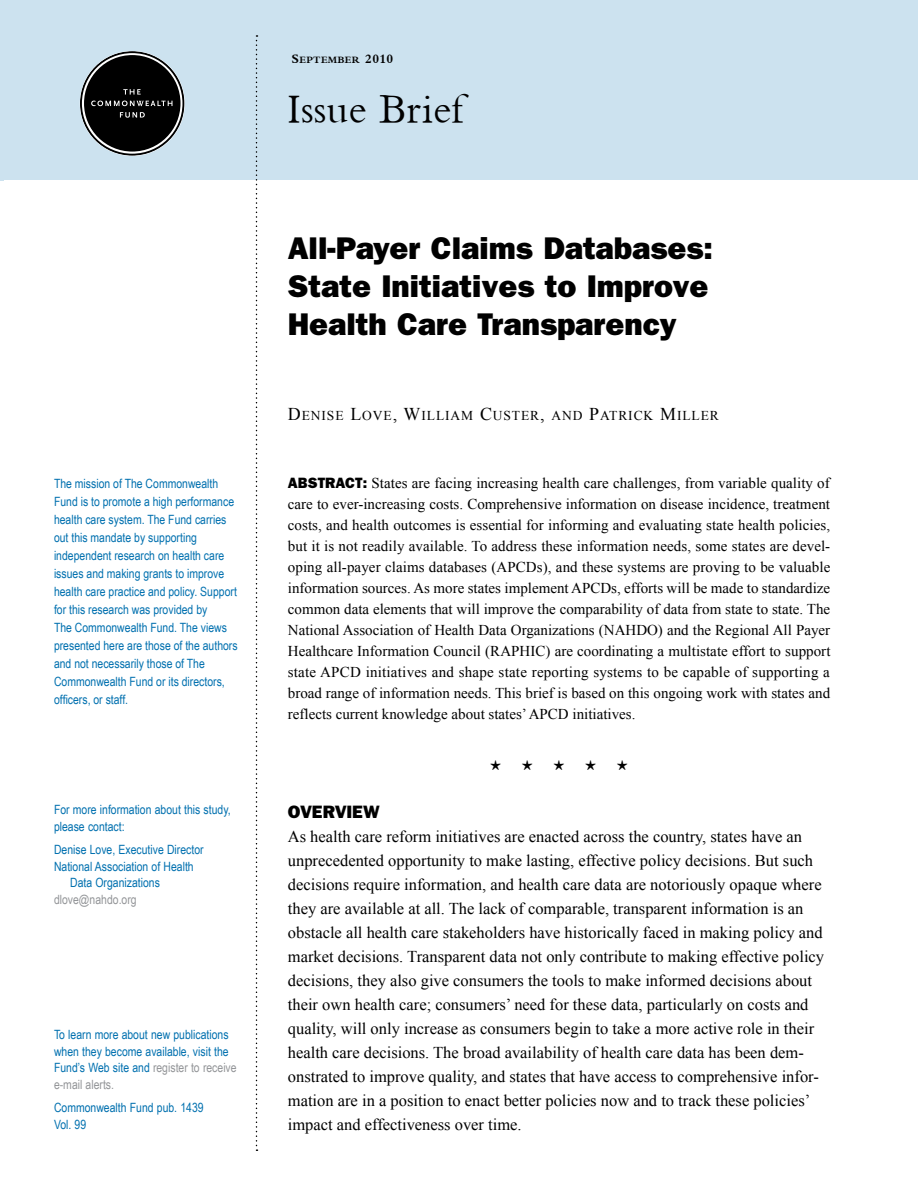
<style>
.page{position:relative;width:918px;height:1188px;background:#fff}
.page>*{position:absolute;margin:0;border:0;box-sizing:border-box;transform-origin:0 0}
.t1{font:42px "Bembo";color:#000}
.Issue_Brief_Title{font:31.5px/37.8px "ITC Franklin Gothic Std Hvy";color:#000}
.Head_A_-_Franklin{font:18px "ITC Franklin Gothic Std Hvy";color:#000}
.BT_-_Times_IB{font:16.5px/24px "Times New Roman";color:#000}
.BT_-_Abstract_text{font:15px/21px "Times New Roman";color:#000;text-align:justify}
.Authors_names{font:13.5px "Times New Roman";letter-spacing:.065em;color:#000}
.t2{font:12.75px/18px "Arial Narrow";color:#0070af}
.t3{font:12.75px "Arial Narrow";color:#939598}
.t4{font:700 10.2px "Bembo";letter-spacing:.035em;color:#000}
.s1{color:#939598}
.s2{font-size:13.5px}
.s3{font-size:18px}
.s4{font-family:"ITC Franklin Gothic Std Hvy"}
</style>
<div class="page">
<hr style="left:0;top:0;width:3px;height:181px;background:#cce2ef">
<div style="left:0;top:0;width:918px;height:180px;background:#cce2ef"></div>
<svg style="left:256px;top:35px;width:1px;height:1116px"></svg>
<svg style="left:82px;top:53px;width:100px;height:101px"></svg>
<p class="t2" style="left:54px;top:474px;width:185px">The mission of The Commonwealth Fund is to promote a high performance health care system. The Fund carries out this mandate by supporting independent research on health care issues and making grants to improve health care practice and policy. Support for this research was provided by<br>The Commonwealth Fund. The views presented here are those of the authors and not necessarily those of The Commonwealth Fund or its directors, officers, or staff.</p>
<p class="t2" style="left:54px;top:801px;width:178px;line-height:16.5px">For more information about this study, please contact:</p>
<p class="t2" style="left:54px;top:840px;width:151px">Denise Love, Executive Director</p>
<p class="t2" style="left:70px;top:857px;width:125px;line-height:16.5px;text-indent:-16px">National Association of Health<br>Data Organizations</p>
<p class="t3" style="left:54px;top:890px;width:84px">dlove@nahdo.org</p>
<p class="t2" style="left:54px;top:1026px;width:184px;line-height:16.5px">To learn more about new publications when they become available, visit the<br>Fund’s Web site and <span class="s1">register to receive e-mail alerts.</span></p>
<p class="t2" style="left:54px;top:1099px;width:151px;line-height:16.5px">Commonwealth Fund pub. 1439<br>Vol. 99</p>
<p class="t4" style="left:292px;top:54px;width:103px"><span class="s2">S</span>EPTEMBER <span class="s2">2010</span></p>
<p class="t1" style="left:287px;top:84px;width:177px">Issue Brief</p>
<p class="Issue_Brief_Title" style="left:288px;top:230px;width:426px">All-Payer Claims Databases:<br>State Initiatives to Improve<br>Health Care Transparency</p>
<p class="Authors_names" style="left:288px;top:406px;width:432px"><span class="s3">D</span>ENISE <span class="s3">L</span>OVE<span class="s3">, W</span>ILLIAM <span class="s3">C</span>USTER<span class="s3">,</span> AND <span class="s3">P</span>ATRICK <span class="s3">M</span>ILLER</p>
<p class="BT_-_Abstract_text" style="left:288px;top:472px;width:544px"><span class="s4">ABSTRACT:</span> States are facing increasing health care challenges, from variable quality of care to ever-increasing costs. Comprehensive information on disease incidence, treatment costs, and health outcomes is essential for informing and evaluating state health policies, but it is not readily available. To address these information needs, some states are devel&shy;oping all-payer claims databases (APCDs), and these systems are proving to be valuable information sources. As more states implement APCDs, efforts will be made to standardize common data elements that will improve the comparability of data from state to state. The National Association of Health Data Organizations (NAHDO) and the Regional All Payer Healthcare Information Council (RAPHIC) are coordinating a multistate effort to support state APCD initiatives and shape state reporting systems to be capable of supporting a broad range of information needs. This brief is based on this ongoing work with states and reflects current knowledge about states’ APCD initiatives.</p>
<p class="Head_A_-_Franklin" style="left:288px;top:801px;width:93px">OVERVIEW</p>
<p class="BT_-_Times_IB" style="left:288px;top:824px;width:538px">As health care reform initiatives are enacted across the country, states have an unprecedented opportunity to make lasting, effective policy decisions. But such decisions require information, and health care data are notoriously opaque where they are available at all. The lack of comparable, transparent information is an obstacle all health care stakeholders have historically faced in making policy and market decisions. Transparent data not only contribute to making effective policy decisions, they also give consumers the tools to make informed decisions about their own health care; consumers’ need for these data, particularly on costs and quality, will only increase as consumers begin to take a more active role in their health care decisions. The broad availability of health care data has been dem&shy;onstrated to improve quality, and states that have access to comprehensive infor&shy;mation are in a position to enact better policies now and to track these policies’ impact and effectiveness over time.</p>
</div>
